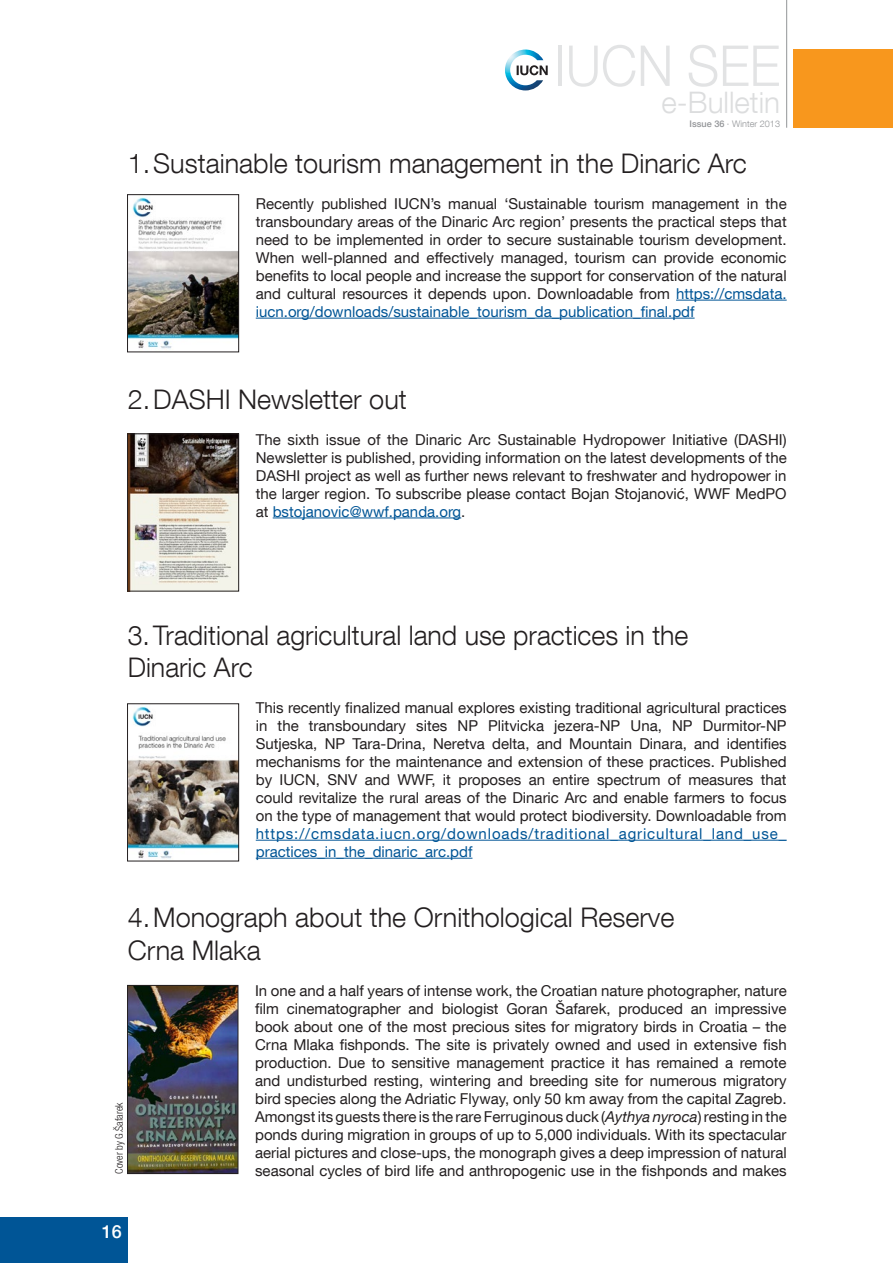
<style>
.page{position:relative;width:893px;height:1263px;background:#fff}
.page>*{position:absolute;margin:0;border:0;box-sizing:border-box;transform-origin:0 0}
.t1{font:300 56.4px "Helvetica Neue LT Com";color:#e2e3e4;scale:.91 1}
.t2{font:300 29.55px "Helvetica Neue LT Com";color:#dcddde}
.t3{font:300 27px/32.4px "Helvetica Neue LT Com";color:#231f20}
.t4{font:500 18px "Helvetica Neue LT Com";color:#fff}
.t5{font:15px/18px "Helvetica Neue LT Com";color:#231f20;text-align:justify}
.t6{font:15px/18px "Helvetica Neue LT Com";letter-spacing:.06em;color:#005596}
.t7{font:300 condensed 10.5px "Helvetica Neue LT Com";color:#231f20}
.t8{font:300 9.15px "Helvetica Neue LT Com";color:#939598}
.s1{font-weight:500}
.s2{color:#005596}
.s3{font-style:italic}
</style>
<div class="page">
<div style="left:0;top:1217px;width:128px;height:46px;background:#005596"></div>
<hr style="left:786px;top:0;width:1px;height:128px;background:#939598">
<img style="left:505px;top:50px;width:38px;height:40px">
<svg style="left:517px;top:65px;width:31px;height:10px"></svg>
<div style="left:794px;top:49px;width:99px;height:78px;background:#f8971d"></div>
<hr style="left:676px;top:300px;width:111px;height:1px;background:#005596">
<hr style="left:256px;top:318px;width:439px;height:1px;background:#005596">
<hr style="left:273px;top:518px;width:188px;height:1px;background:#005596">
<hr style="left:256px;top:840px;width:531px;height:1px;background:#005596">
<hr style="left:256px;top:858px;width:216px;height:1px;background:#005596">
<img style="left:129px;top:197px;width:108px;height:152px">
<div style="left:127px;top:195px;width:112px;height:157px;border:1px solid #231f20"></div>
<img style="left:129px;top:436px;width:108px;height:153px">
<div style="left:127px;top:434px;width:112px;height:157px;border:1px solid #231f20"></div>
<img style="left:129px;top:706px;width:108px;height:153px">
<div style="left:127px;top:704px;width:112px;height:157px;border:1px solid #231f20"></div>
<img style="left:129px;top:987px;width:107px;height:185px">
<div style="left:127px;top:985px;width:111px;height:189px;border:1px solid #231f20"></div>
<h1 class="t1" style="left:554px;top:31px;width:249px">IUCN SEE</h1>
<h2 class="t2" style="left:662px;top:84px;width:120px">e-Bulletin</h2>
<p class="t8" style="left:690px;top:118px;width:92px"><span class="s1">Issue 36</span> · Winter 2013</p>
<h3 class="t3" style="left:128px;top:147px;width:621px">1.Sustainable tourism management in the Dinaric Arc</h3>
<p class="t5" style="left:256px;top:194px;width:532px">Recently published IUCN’s manual ‘Sustainable tourism management in the transboundary areas of the Dinaric Arc region’ presents the practical steps that need to be implemented in order to secure sustainable tourism development.<br>When well-planned and effectively managed, tourism can provide economic benefits to local people and increase the support for conservation of the natural and cultural resources it depends upon. Downloadable from <span class="s2">https://cmsdata. iucn.org/downloads/sustainable_tourism_da_publication_final.pdf</span></p>
<h3 class="t3" style="left:128px;top:382px;width:281px">2.DASHI Newsletter out</h3>
<p class="t5" style="left:256px;top:430px;width:532px">The sixth issue of the Dinaric Arc Sustainable Hydropower Initiative (DASHI)<br>Newsletter is published, providing information on the latest developments of the DASHI project as well as further news relevant to freshwater and hydropower in the larger region. To subscribe please contact Bojan Stojanović, WWF MedPO at <span class="s2">bstojanovic@wwf.panda.org</span>.</p>
<h3 class="t3" style="left:128px;top:618px;width:562px">3.Traditional agricultural land use practices in the<br>Dinaric Arc</h3>
<p class="t5" style="left:256px;top:698px;width:532px">This recently finalized manual explores existing traditional agricultural practices in the transboundary sites NP Plitvicka jezera-NP Una, NP Durmitor-NP Sutjeska, NP Tara-Drina, Neretva delta, and Mountain Dinara, and identifies mechanisms for the maintenance and extension of these practices. Published by IUCN, SNV and WWF, it proposes an entire spectrum of measures that could revitalize the rural areas of the Dinaric Arc and enable farmers to focus on the type of management that would protect biodiversity. Downloadable from</p>
<p class="t6" style="left:256px;top:824px;width:532px">https://cmsdata.iucn.org/downloads/traditional_agricultural_land_use_ practices_in_the_dinaric_arc.pdf</p>
<h3 class="t3" style="left:128px;top:901px;width:548px">4.Monograph about the Ornithological Reserve<br>Crna Mlaka</h3>
<p class="t5" style="left:255px;top:981px;width:533px">In one and a half years of intense work, the Croatian nature photographer, nature film cinematographer and biologist Goran Šafarek, produced an impressive book about one of the most precious sites for migratory birds in Croatia – the Crna Mlaka fishponds. The site is privately owned and used in extensive fish production. Due to sensitive management practice it has remained a remote and undisturbed resting, wintering and breeding site for numerous migratory bird species along the Adriatic Flyway, only 50 km away from the capital Zagreb.<br>Amongst its guests there is the rare Ferruginous duck (<span class="s3">Aythya nyroca</span>) resting in the ponds during migration in groups of up to 5,000 individuals. With its spectacular aerial pictures and close-ups, the monograph gives a deep impression of natural</p>
<p class="t7" style="left:113px;top:1174px;width:73px;rotate:-90deg">Cover by G.Šafarek</p>
<p class="t5" style="left:255px;top:1161px;width:533px">seasonal cycles of bird life and anthropogenic use in the fishponds and makes</p>
<p class="t4" style="left:102px;top:1220px;width:22px">16</p>
</div>
